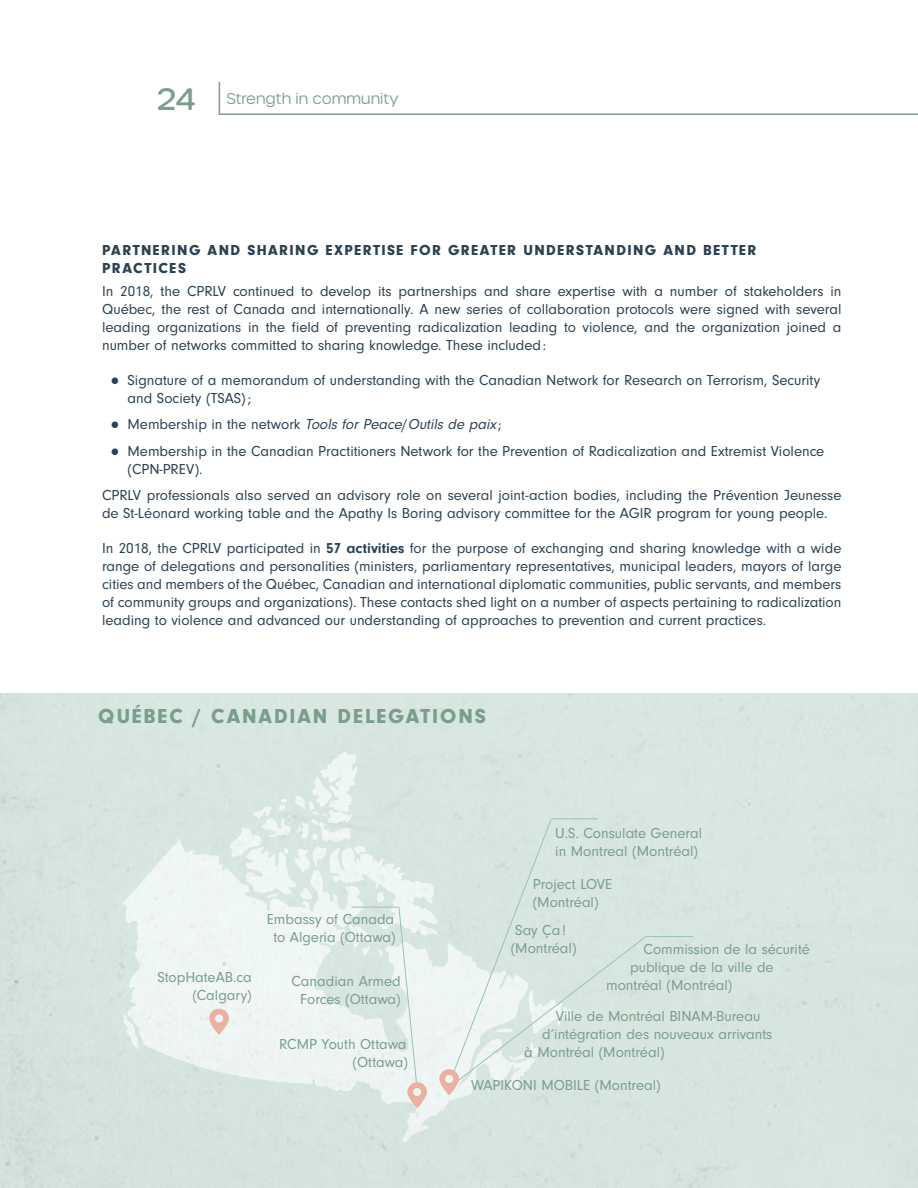
<style>
.page{position:relative;width:918px;height:1188px;background:#fff}
.page>*{position:absolute;margin:0;border:0;box-sizing:border-box;transform-origin:0 0}
.t1{font:900 21px "Neuzeit Gro";letter-spacing:.09em;color:#7b9e8c}
.t2{font:15px/18px "Neuzeit Gro";color:#2b4154}
.t3{font:15px/18px "Neuzeit Gro";color:#7b9e8c;text-align:center}
.t4{font:900 15px/18px "Neuzeit Gro";letter-spacing:.09em;color:#2b4154}
.t5{font:italic 15px "Neuzeit Gro";color:#2b4154}
.t6{font:300 15px "Urbane Rounded";color:#7b9e8c}
.s1{font-weight:500;font-size:30px}
.s2{font-family:"Helvetica"}
.s3{font-family:"Helvetica";font-style:normal}
.s4{font-style:normal}
.s5{font-weight:700}
</style>
<div class="page">
<svg style="left:218px;top:81px;width:700px;height:34px"></svg>
<hr style="left:646px;top:936px;width:47px;height:1px;background:#98c5ae">
<svg style="left:209px;top:752px;width:438px;height:356px"></svg>
<p class="t6" style="left:157px;top:89px;width:243px"><span class="s1">24</span> Strength in community</p>
<p class="t4" style="left:102px;top:241px;width:656px">PARTNERING AND SHARING EXPERTISE FOR GREATER UNDERSTANDING AND BETTER<br>PRACTICES</p>
<p class="t2" style="left:102px;top:282px;width:741px;text-align:justify">In 2018, the CPRLV continued to develop its partnerships and share expertise with a number of stakeholders in Québec, the rest of Canada and internationally. A new series of collaboration protocols were signed with several leading organizations in the field of preventing radicalization leading to violence, and the organization joined a number of networks committed to sharing knowledge. These included:</p>
<p class="t2" style="left:128px;top:371px;width:694px;text-indent:-17px"><span class="s2">●</span> Signature of a memorandum of understanding with the Canadian Network for Research on Terrorism, Security and Society (TSAS);</p>
<p class="t5" style="left:111px;top:416px;width:393px"><span class="s3">●</span> <span class="s4">Membership in the network</span> Tools for Peace<span class="s4">/</span>Outils de paix<span class="s4">;</span></p>
<p class="t2" style="left:128px;top:442px;width:698px;text-indent:-17px"><span class="s2">●</span> Membership in the Canadian Practitioners Network for the Prevention of Radicalization and Extremist Violence (CPN-PREV).</p>
<p class="t2" style="left:102px;top:486px;width:741px">CPRLV professionals also served an advisory role on several joint-action bodies, including the Prévention Jeunesse de St-Léonard working table and the Apathy Is Boring advisory committee for the AGIR program for young people.</p>
<p class="t2" style="left:102px;top:539px;width:741px;text-align:justify">In 2018, the CPRLV participated in <span class="s5">57 activities</span> for the purpose of exchanging and sharing knowledge with a wide range of delegations and personalities (ministers, parliamentary representatives, municipal leaders, mayors of large cities and members of the Québec, Canadian and international diplomatic communities, public servants, and members of community groups and organizations). These contacts shed light on a number of aspects pertaining to radicalization leading to violence and advanced our understanding of approaches to prevention and current practices.</p>
<h1 class="t1" style="left:98px;top:704px;width:389px">QUÉBEC / CANADIAN DELEGATIONS</h1>
<p class="t3" style="left:157px;top:969px;width:96px;text-align:right">StopHateAB.ca (Calgary)</p>
<p class="t3" style="left:267px;top:910px;width:130px">Embassy of Canada to Algeria (Ottawa)</p>
<p class="t3" style="left:292px;top:972px;width:111px">Canadian Armed<br>Forces (Ottawa)</p>
<p class="t3" style="left:279px;top:1035px;width:131px;text-align:right">RCMP Youth Ottawa (Ottawa)</p>
<p class="t3" style="left:555px;top:825px;width:148px;text-align:left">U.S. Consulate General in Montreal (Montréal)</p>
<p class="t3" style="left:533px;top:875px;width:81px;text-align:left">Project LOVE (Montréal)</p>
<p class="t3" style="left:511px;top:921px;width:67px">Say Ça! (Montréal)</p>
<p class="t3" style="left:644px;top:940px;width:168px">Commission de la sécurité</p>
<p class="t3" style="left:630px;top:958px;width:145px">publique de la ville de</p>
<p class="t3" style="left:606px;top:976px;width:128px">montréal (Montréal)</p>
<p class="t3" style="left:556px;top:1008px;width:206px">Ville de Montréal BINAM-Bureau</p>
<p class="t3" style="left:542px;top:1026px;width:232px">d’intégration des nouveaux arrivants</p>
<p class="t3" style="left:524px;top:1044px;width:142px">à Montréal (Montréal)</p>
<p class="t3" style="left:471px;top:1077px;width:191px">WAPIKONI MOBILE (Montreal)</p>
</div>
